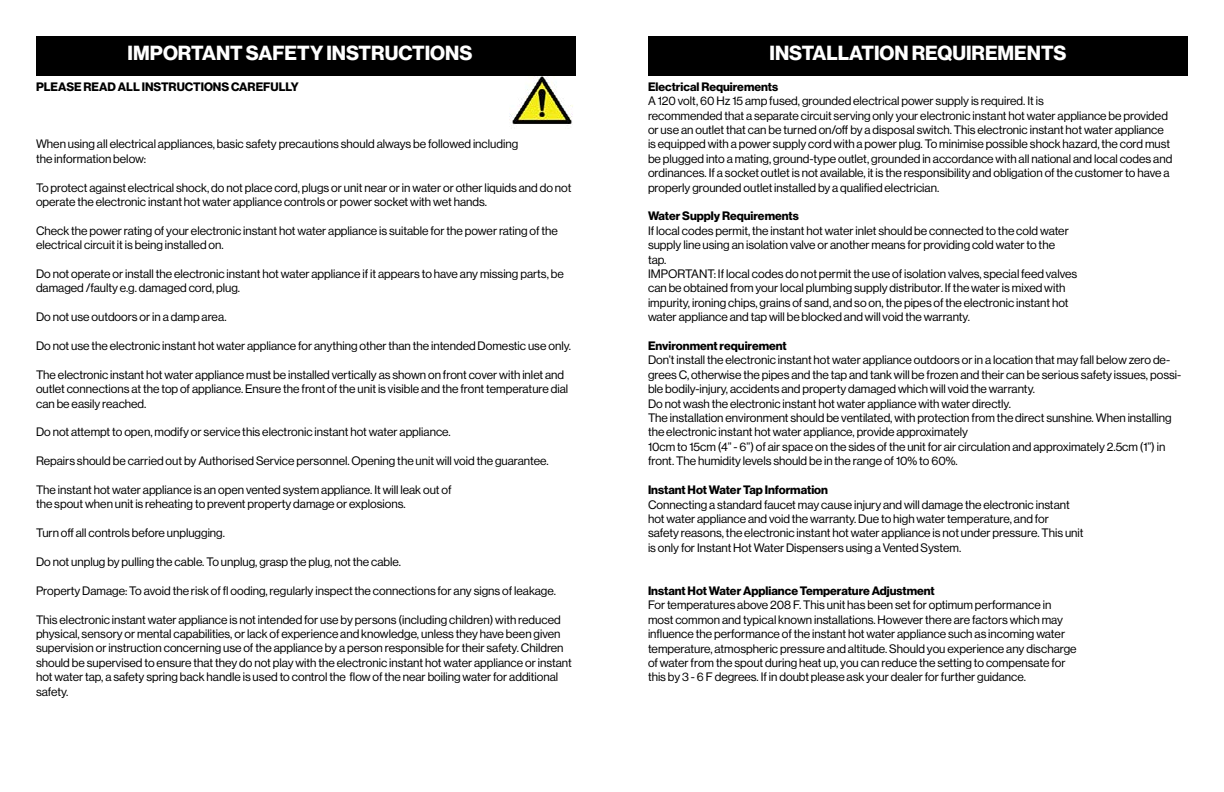
<style>
.page{position:relative;width:1224px;height:792px;background:#fff}
.page>*{position:absolute;margin:0;border:0;box-sizing:border-box;transform-origin:0 0}
.t1{font:20px "N Haas Grotesk DS Pro 75 Bd";color:#fff}
.t2{font:12px/14.4px "N Haas Grotesk DS Pro 55 Rg";color:#000}
.t3{font:12px "N Haas Grotesk DS Pro 75 Bd";color:#000}
</style>
<div class="page">
<img style="left:509px;top:76px;width:64px;height:50px">
<div style="left:36px;top:36px;width:540px;height:40px;background:#000"></div>
<div style="left:648px;top:36px;width:540px;height:40px;background:#000"></div>
<h1 class="t1" style="left:128px;top:41px;width:346px">IMPORTANT SAFETY INSTRUCTIONS</h1>
<h1 class="t1" style="left:770px;top:41px;width:298px">INSTALLATION REQUIREMENTS</h1>
<p class="t3" style="left:36px;top:80px;width:264px">PLEASE READ ALL INSTRUCTIONS CAREFULLY</p>
<p class="t2" style="left:36px;top:137px;width:484px">When using all electrical appliances, basic safety precautions should always be followed including the information below:</p>
<p class="t2" style="left:36px;top:180px;width:537px">To protect against electrical shock, do not place cord, plugs or unit near or in water or other liquids and do not operate the electronic instant hot water appliance controls or power socket with wet hands.</p>
<p class="t2" style="left:36px;top:224px;width:523px">Check the power rating of your electronic instant hot water appliance is suitable for the power rating of the electrical circuit it is being installed on.</p>
<p class="t2" style="left:36px;top:267px;width:529px">Do not operate or install the electronic instant hot water appliance if it appears to have any missing parts, be damaged /faulty e.g. damaged cord, plug.</p>
<p class="t2" style="left:36px;top:310px;width:192px">Do not use outdoors or in a damp area.</p>
<p class="t2" style="left:36px;top:339px;width:537px">Do not use the electronic instant hot water appliance for anything other than the intended Domestic use only.</p>
<p class="t2" style="left:36px;top:368px;width:534px">The electronic instant hot water appliance must be installed vertically as shown on front cover with inlet and outlet connections at the top of appliance. Ensure the front of the unit is visible and the front temperature dial can be easily reached.</p>
<p class="t2" style="left:36px;top:425px;width:416px">Do not attempt to open, modify or service this electronic instant hot water appliance.</p>
<p class="t2" style="left:36px;top:454px;width:514px">Repairs should be carried out by Authorised Service personnel. Opening the unit will void the guarantee.</p>
<p class="t2" style="left:36px;top:483px;width:417px">The instant hot water appliance is an open vented system appliance. It will leak out of the spout when unit is reheating to prevent property damage or explosions.</p>
<p class="t2" style="left:36px;top:526px;width:191px">Turn off all controls before unplugging.</p>
<p class="t2" style="left:36px;top:555px;width:367px">Do not unplug by pulling the cable. To unplug, grasp the plug, not the cable.</p>
<p class="t2" style="left:36px;top:584px;width:521px">Property Damage: To avoid the risk of fl ooding, regularly inspect the connections for any signs of leakage.</p>
<p class="t2" style="left:36px;top:612px;width:537px">This electronic instant water appliance is not intended for use by persons (including children) with reduced physical, sensory or mental capabilities, or lack of experience and knowledge, unless they have been given supervision or instruction concerning use of the appliance by a person responsible for their safety. Children should be supervised to ensure that they do not play with the electronic instant hot water appliance or instant hot water tap, a safety spring back handle is used to control the flow of the near boiling water for additional safety.</p>
<p class="t3" style="left:648px;top:80px;width:132px">Electrical Requirements</p>
<p class="t2" style="left:648px;top:94px;width:526px">A 120 volt, 60 Hz 15 amp fused, grounded electrical power supply is required. It is<br>recommended that a separate circuit serving only your electronic instant hot water appliance be provided or use an outlet that can be turned on/off by a disposal switch. This electronic instant hot water appliance is equipped with a power supply cord with a power plug. To minimise possible shock hazard, the cord must be plugged into a mating, ground-type outlet, grounded in accordance with all national and local codes and ordinances. If a socket outlet is not available, it is the responsibility and obligation of the customer to have a properly grounded outlet installed by a qualified electrician.</p>
<p class="t3" style="left:648px;top:209px;width:152px">Water Supply Requirements</p>
<p class="t2" style="left:648px;top:224px;width:431px">If local codes permit, the instant hot water inlet should be connected to the cold water supply line using an isolation valve or another means for providing cold water to the<br>tap.<br>IMPORTANT: If local codes do not permit the use of isolation valves, special feed valves can be obtained from your local plumbing supply distributor. If the water is mixed with impurity, ironing chips, grains of sand, and so on, the pipes of the electronic instant hot water appliance and tap will be blocked and will void the warranty.</p>
<p class="t3" style="left:648px;top:339px;width:140px">Environment requirement</p>
<p class="t2" style="left:648px;top:353px;width:535px">Don’t install the electronic instant hot water appliance outdoors or in a location that may fall below zero de&shy;grees C, otherwise the pipes and the tap and tank will be frozen and their can be serious safety issues, possi&shy;ble bodily-injury, accidents and property damaged which will void the warranty.<br>Do not wash the electronic instant hot water appliance with water directly.<br>The installation environment should be ventilated, with protection from the direct sunshine. When installing the electronic instant hot water appliance, provide approximately<br>10cm to 15cm (4” - 6”) of air space on the sides of the unit for air circulation and approximately 2.5cm (1”) in front. The humidity levels should be in the range of 10% to 60%.</p>
<p class="t3" style="left:648px;top:483px;width:182px">Instant Hot Water Tap Information</p>
<p class="t2" style="left:648px;top:497px;width:437px">Connecting a standard faucet may cause injury and will damage the electronic instant hot water appliance and void the warranty. Due to high water temperature, and for<br>safety reasons, the electronic instant hot water appliance is not under pressure. This unit is only for Instant Hot Water Dispensers using a Vented System.</p>
<p class="t3" style="left:648px;top:584px;width:288px">Instant Hot Water Appliance Temperature Adjustment</p>
<p class="t2" style="left:648px;top:598px;width:430px">For temperatures above 208 F. This unit has been set for optimum performance in most common and typical known installations. However there are factors which may influence the performance of the instant hot water appliance such as incoming water temperature, atmospheric pressure and altitude. Should you experience any discharge of water from the spout during heat up, you can reduce the setting to compensate for this by 3 - 6 F degrees. If in doubt please ask your dealer for further guidance.</p>
</div>
